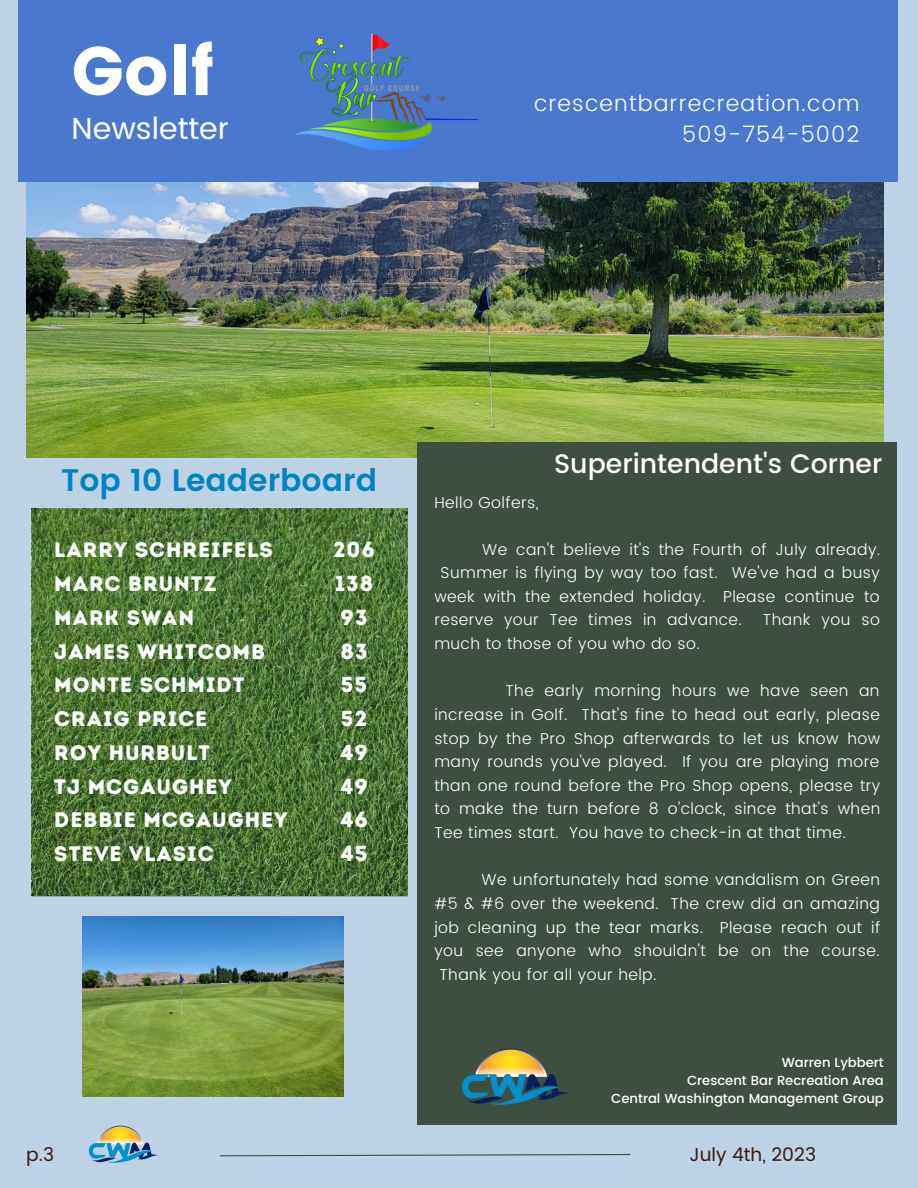
<style>
.page{position:relative;width:918px;height:1188px;background:#bed2e6}
.page>*{position:absolute;margin:0;border:0;box-sizing:border-box;transform-origin:0 0}
.t1{font:68.4px "Poppins";color:#fff}
.t2{font:600 31.2px "Poppins";color:#0083c2}
.t3{font:30.3px "Poppins";color:#fff}
.t4{font:500 26.85px "Poppins";color:#fff}
.t5{font:300 22.35px "Poppins";letter-spacing:.05em;color:#fff}
.t6{font:21.75px/33.8px "Intro Rust Base";letter-spacing:.045em;color:#fff}
.t7{font:21px/33.8px "Intro Rust Base";letter-spacing:.045em;color:#fff}
.t8{font:18.75px "Poppins";color:#3c1a0c}
.t9{font:300 15.75px/23.7px "Poppins";letter-spacing:.03em;color:#fff;text-align:justify}
.t10{font:500 13.2px "Poppins";color:#fff}
</style>
<div class="page">
<img style="left:26px;top:181px;width:858px;height:276px">
<div style="left:18px;top:0;width:880px;height:181px;background:#4879cf"></div>
<svg style="left:219px;top:1154px;width:412px;height:3px"></svg>
<div style="left:418px;top:442px;width:479px;height:683px;background:#3e4e40"></div>
<img style="left:462px;top:1048px;width:107px;height:57px">
<img style="left:295px;top:33px;width:184px;height:118px">
<svg style="left:33px;top:509px;width:375px;height:387px"></svg>
<img style="left:88px;top:1125px;width:71px;height:38px">
<img style="left:82px;top:916px;width:261px;height:180px">
<p class="t1" style="left:72px;top:31px;width:143px">Golf</p>
<p class="t3" style="left:72px;top:111px;width:159px">Newsletter</p>
<p class="t5" style="left:534px;top:90px;width:327px">crescentbarrecreation.com</p>
<p class="t5" style="left:682px;top:122px;width:179px">509-754-5002</p>
<p class="t2" style="left:61px;top:462px;width:317px">Top 10 Leaderboard</p>
<h3 class="t7" style="left:54px;top:533px;width:235px">LARRY SCHREIFELS<br>MARC BRUNTZ<br>MARK SWAN<br>JAMES WHITCOMB<br>MONTE SCHMIDT<br>CRAIG PRICE<br>ROY HURBULT<br>TJ MCGAUGHEY<br>DEBBIE MCGAUGHEY<br>STEVE VLASIC</h3>
<h3 class="t6" style="left:333px;top:533px;width:43px">206<br>138<br>93<br>83<br>55<br>52<br>49<br>49<br>46<br>45</h3>
<p class="t8" style="left:26px;top:1143px;width:29px">p.3</p>
<p class="t4" style="left:554px;top:448px;width:330px">Superintendent's Corner</p>
<p class="t9" style="left:434px;top:491px;width:106px">Hello Golfers,</p>
<p class="t9" style="left:482px;top:537px;width:400px">We can't believe it's the Fourth of July already.</p>
<p class="t9" style="left:441px;top:561px;width:441px">Summer is flying by way too fast. We've had a busy</p>
<p class="t9" style="left:434px;top:584px;width:447px">week with the extended holiday. Please continue to</p>
<p class="t9" style="left:434px;top:608px;width:309px">reserve your Tee times in advance.</p>
<p class="t9" style="left:763px;top:608px;width:119px">Thank you so</p>
<p class="t9" style="left:434px;top:632px;width:267px">much to those of you who do so.</p>
<p class="t9" style="left:434px;top:679px;width:447px;text-indent:71px">The early morning hours we have seen an increase in Golf. That's fine to head out early, please stop by the Pro Shop afterwards to let us know how many rounds you've played. If you are playing more than one round before the Pro Shop opens, please try to make the turn before 8 o'clock, since that's when Tee times start. You have to check-in at that time.</p>
<p class="t9" style="left:481px;top:868px;width:400px">We unfortunately had some vandalism on Green</p>
<p class="t9" style="left:434px;top:892px;width:447px">#5 &amp; #6 over the weekend. The crew did an amazing</p>
<p class="t9" style="left:434px;top:915px;width:447px">job cleaning up the tear marks. Please reach out if</p>
<p class="t9" style="left:434px;top:939px;width:447px">you see anyone who shouldn't be on the course.</p>
<p class="t9" style="left:440px;top:962px;width:219px">Thank you for all your help.</p>
<p class="t10" style="left:782px;top:1055px;width:104px">Warren Lybbert</p>
<p class="t10" style="left:687px;top:1073px;width:198px">Crescent Bar Recreation Area</p>
<p class="t10" style="left:611px;top:1091px;width:274px">Central Washington Management Group</p>
<p class="t8" style="left:690px;top:1143px;width:128px">July 4th, 2023</p>
</div>
